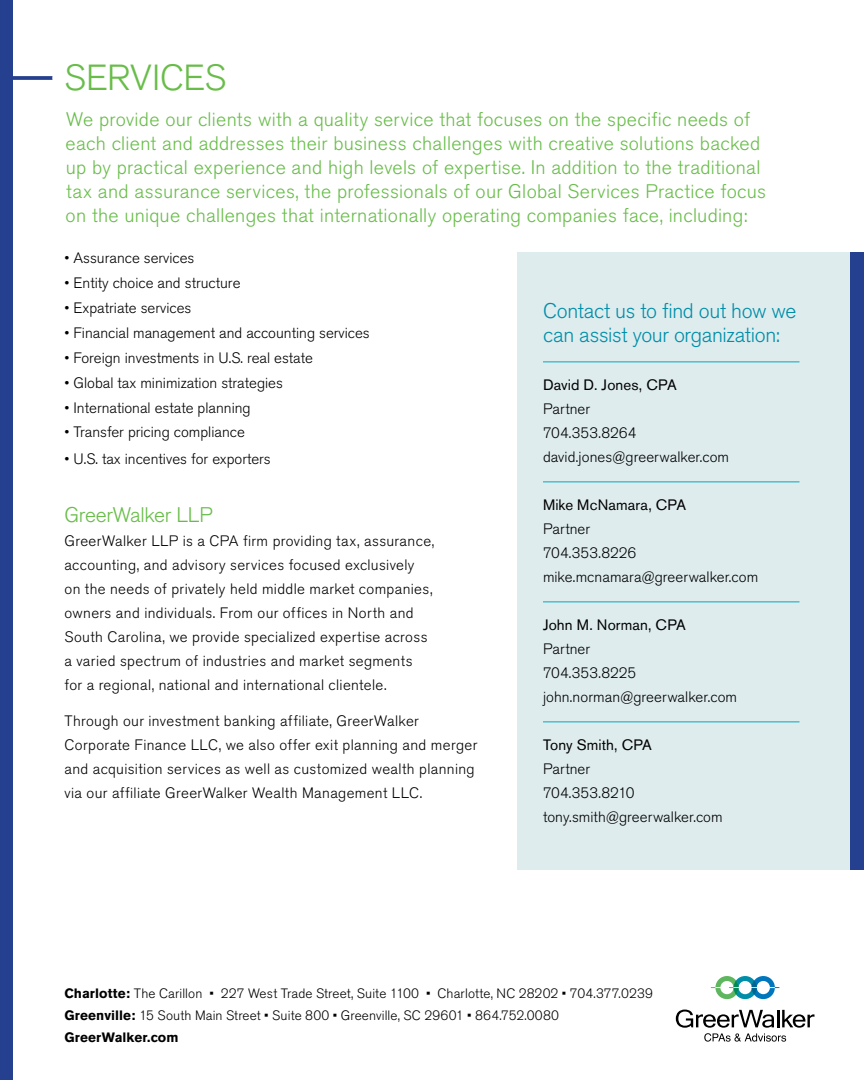
<style>
.page{position:relative;width:864px;height:1080px;background:#fff}
.page>*{position:absolute;margin:0;border:0;box-sizing:border-box;transform-origin:0 0}
.t1{font:300 36px "Akzidenz Grotesk BQ";letter-spacing:-.01em;color:#68bd49}
.t2{font:300 21px/24px "Akzidenz Grotesk BQ";letter-spacing:-.015em;color:#008ea8}
.t3{font:300 21px "Akzidenz Grotesk BQ";letter-spacing:-.015em;color:#68bd49}
.t4{font:300 19.5px/24px "Akzidenz Grotesk BQ";letter-spacing:.015em;color:#68bd49}
.t5{font:300 15px/24px "Akzidenz Grotesk BQ";letter-spacing:.02em;color:#000}
.t6{font:300 15px "Akzidenz Grotesk BE";color:#000}
.t7{font:15px "Akzidenz Grotesk BQ";letter-spacing:.01em;color:#000}
.t8{font:300 15px/24px "Akzidenz Grotesk BQ";color:#000}
.t9{font:300 13.5px/21.8px "Akzidenz Grotesk BQ";letter-spacing:.01em;color:#000}
.t10{font:700 13.5px "Akzidenz Grotesk BE";letter-spacing:.01em;color:#000}
.s1{font-family:"Akzidenz Grotesk BE";font-weight:700}
</style>
<div class="page">
<div style="left:0;top:0;width:14px;height:1080px;background:#25408f"></div>
<div style="left:544px;top:252px;width:320px;height:618px;background:#deecee"></div>
<div style="left:850px;top:252px;width:14px;height:618px;background:#25408f"></div>
<svg style="left:13px;top:76px;width:39px;height:4px"></svg>
<div style="left:518px;top:252px;width:282px;height:618px;background:#deecee"></div>
<hr style="left:543px;top:362px;width:257px;height:1px;background:#00abbe">
<hr style="left:543px;top:482px;width:257px;height:1px;background:#00abbe">
<hr style="left:543px;top:602px;width:257px;height:1px;background:#00abbe">
<hr style="left:543px;top:722px;width:257px;height:1px;background:#00abbe">
<svg style="left:711px;top:976px;width:68px;height:23px"></svg>
<svg style="left:676px;top:1010px;width:138px;height:32px"></svg>
<h1 class="t1" style="left:64px;top:57px;width:164px">SERVICES</h1>
<p class="t4" style="left:66px;top:108px;width:702px">We provide our clients with a quality service that focuses on the specific needs of each client and addresses their business challenges with creative solutions backed up by practical experience and high levels of expertise. In addition to the traditional tax and assurance services, the professionals of our Global Services Practice focus on the unique challenges that internationally operating companies face, including:</p>
<p class="t6" style="left:64px;top:250px;width:132px">• Assurance services</p>
<p class="t6" style="left:64px;top:274px;width:177px">• Entity choice and structure</p>
<p class="t6" style="left:64px;top:299px;width:128px">• Expatriate services</p>
<p class="t6" style="left:64px;top:324px;width:307px">• Financial management and accounting services</p>
<p class="t6" style="left:64px;top:349px;width:250px">• Foreign investments in U.S. real estate</p>
<p class="t6" style="left:64px;top:374px;width:220px">• Global tax minimization strategies</p>
<p class="t6" style="left:64px;top:399px;width:188px">• International estate planning</p>
<p class="t6" style="left:64px;top:424px;width:182px">• Transfer pricing compliance</p>
<p class="t6" style="left:64px;top:451px;width:208px">• U.S. tax incentives for exporters</p>
<h2 class="t3" style="left:64px;top:503px;width:150px">GreerWalker LLP</h2>
<p class="t5" style="left:64px;top:529px;width:371px">GreerWalker LLP is a CPA firm providing tax, assurance, accounting, and advisory services focused exclusively on the needs of privately held middle market companies, owners and individuals. From our offices in North and South Carolina, we provide specialized expertise across a varied spectrum of industries and market segments<br>for a regional, national and international clientele.</p>
<p class="t5" style="left:64px;top:709px;width:414px">Through our investment banking affiliate, GreerWalker Corporate Finance LLC, we also offer exit planning and merger and acquisition services as well as customized wealth planning via our affiliate GreerWalker Wealth Management LLC.</p>
<h2 class="t2" style="left:543px;top:299px;width:255px">Contact us to find out how we can assist your organization:</h2>
<p class="t7" style="left:543px;top:376px;width:135px">David D. Jones, CPA</p>
<p class="t5" style="left:543px;top:397px;width:188px">Partner<br>704.353.8264 david.jones@greerwalker.com</p>
<p class="t7" style="left:543px;top:496px;width:145px">Mike McNamara, CPA</p>
<p class="t8" style="left:543px;top:517px;width:217px">Partner<br>704.353.8226 mike.mcnamara@greerwalker.com</p>
<p class="t7" style="left:543px;top:616px;width:144px">John M. Norman, CPA</p>
<p class="t5" style="left:543px;top:637px;width:196px">Partner<br>704.353.8225 john.norman@greerwalker.com</p>
<p class="t7" style="left:543px;top:736px;width:110px">Tony Smith, CPA</p>
<p class="t5" style="left:543px;top:757px;width:181px">Partner<br>704.353.8210 tony.smith@greerwalker.com</p>
<p class="t9" style="left:64px;top:983px;width:590px"><span class="s1">Charlotte:</span> The Carillon • 227 West Trade Street, Suite 1100 • Charlotte, NC 28202 • 704.377.0239<br><span class="s1">Greenville:</span> 15 South Main Street • Suite 800 • Greenville, SC 29601 • 864.752.0080</p>
<p class="t10" style="left:64px;top:1029px;width:115px">GreerWalker.com</p>
</div>
